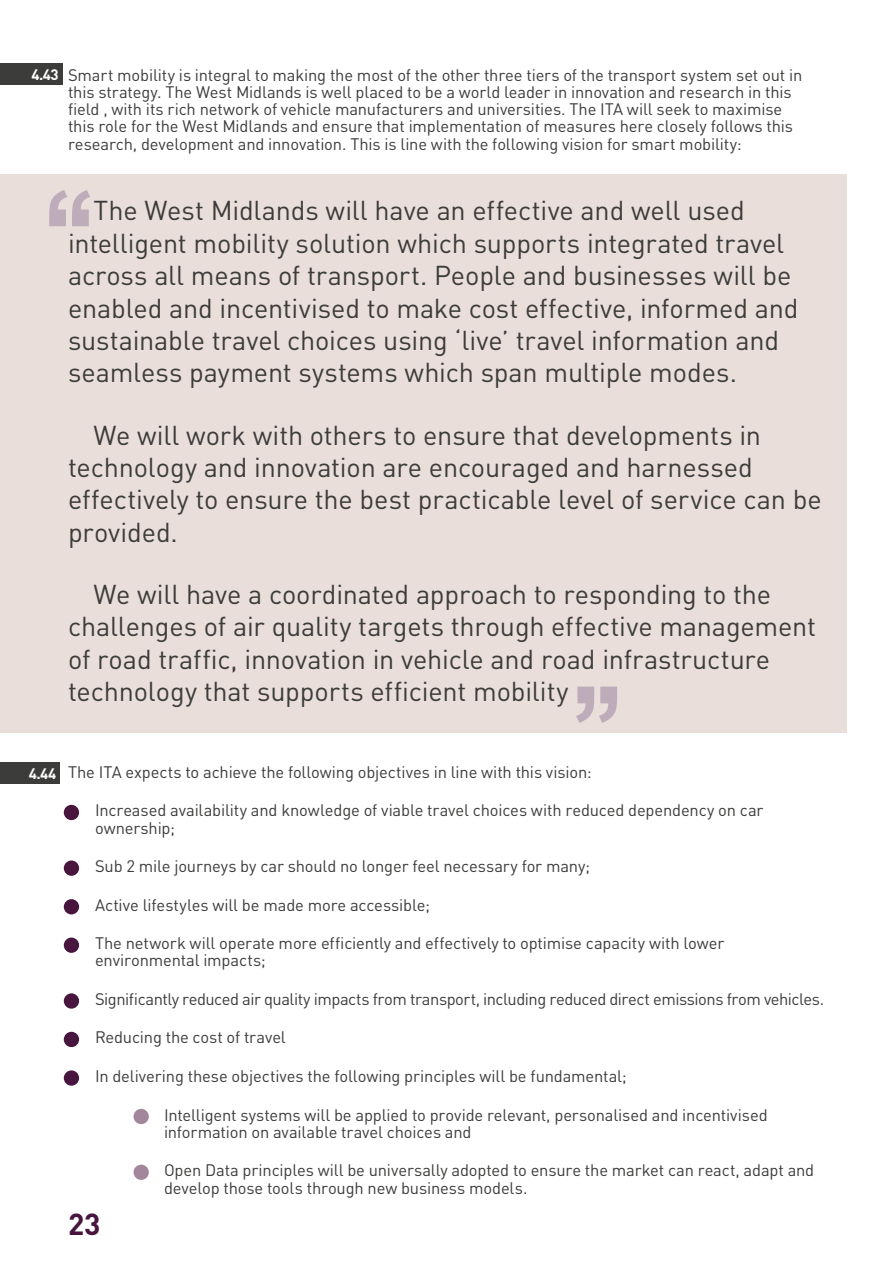
<style>
.page{position:relative;width:893px;height:1263px;background:#fff}
.page>*{position:absolute;margin:0;border:0;box-sizing:border-box;transform-origin:0 0}
.t1{font:700 122.1px "Arial";color:#beacbb}
.t2{font:700 30px "DIN Pro";color:#47153e}
.t3{font:27px/32.4px "DIN Pro";letter-spacing:-.005em;color:#3c3c3b}
.t4{font:16.5px/17.2px "DIN Pro";letter-spacing:-.01em;color:#3c3c3b}
.t5{font:16.5px "DIN Pro";letter-spacing:-.03em;color:#3c3c3b}
.t6{font:700 15px "DIN Pro";color:#fff}
</style>
<div class="page">
<div style="left:0;top:174px;width:846px;height:559px;background:#e9deda"></div>
<div style="left:0;top:64px;width:62px;height:21px;background:#3c3c3b"></div>
<div style="left:0;top:762px;width:60px;height:21px;background:#3c3c3b"></div>
<div style="left:64px;top:805px;width:15px;height:15px;background:#47153e;border-radius:50%"></div>
<div style="left:64px;top:860px;width:15px;height:16px;background:#47153e;border-radius:50%"></div>
<div style="left:64px;top:937px;width:15px;height:16px;background:#47153e;border-radius:50%"></div>
<div style="left:64px;top:993px;width:15px;height:16px;background:#47153e;border-radius:50%"></div>
<div style="left:64px;top:1032px;width:15px;height:15px;background:#47153e;border-radius:50%"></div>
<div style="left:64px;top:1070px;width:15px;height:16px;background:#47153e;border-radius:50%"></div>
<div style="left:134px;top:1109px;width:15px;height:15px;background:#a2879c;border-radius:50%"></div>
<div style="left:134px;top:1164px;width:15px;height:16px;background:#a2879c;border-radius:50%"></div>
<div style="left:64px;top:899px;width:15px;height:15px;background:#47153e;border-radius:50%"></div>
<p class="t6" style="left:31px;top:64px;width:29px">4.43</p>
<p class="t4" style="left:68px;top:65px;width:736px">Smart mobility is integral to making the most of the other three tiers of the transport system set out in this strategy. The West Midlands is well placed to be a world leader in innovation and research in this field , with its rich network of vehicle manufacturers and universities. The ITA will seek to maximise this role for the West Midlands and ensure that implementation of measures here closely follows this research, development and innovation. This is line with the following vision for smart mobility:</p>
<h1 class="t1" style="left:97px;top:334px;width:58px;rotate:-180deg">,,</h1>
<p class="t3" style="left:68px;top:193px;width:732px;text-indent:26px">The West Midlands will have an effective and well used intelligent mobility solution which supports integrated travel across all means of transport. People and businesses will be enabled and incentivised to make cost effective, informed and sustainable travel choices using ‘live’ travel information and seamless payment systems which span multiple modes.</p>
<h3 class="t3" style="left:68px;top:417px;width:755px;text-indent:26px">We will work with others to ensure that developments in technology and innovation are encouraged and harnessed effectively to ensure the best practicable level of service can be provided.</h3>
<h3 class="t3" style="left:68px;top:577px;width:749px;text-indent:26px">We will have a coordinated approach to responding to the challenges of air quality targets through effective management of road traffic, innovation in vehicle and road infrastructure technology that supports efficient mobility</h3>
<h1 class="t1" style="left:569px;top:579px;width:58px">,,</h1>
<p class="t6" style="left:29px;top:763px;width:29px">4.44</p>
<p class="t4" style="left:68px;top:763px;width:525px">The ITA expects to achieve the following objectives in line with this vision:</p>
<p class="t4" style="left:95px;top:801px;width:670px;text-indent:-27px">• Increased availability and knowledge of viable travel choices with reduced dependency on car ownership;</p>
<p class="t4" style="left:68px;top:857px;width:523px">• Sub 2 mile journeys by car should no longer feel necessary for many;</p>
<p class="t4" style="left:68px;top:895px;width:364px">• Active lifestyles will be made more accessible;</p>
<p class="t4" style="left:95px;top:934px;width:631px;text-indent:-27px">• The network will operate more efficiently and effectively to optimise capacity with lower environmental impacts;</p>
<p class="t5" style="left:68px;top:988px;width:758px">• Significantly reduced air quality impacts from transport, including reduced direct emissions from vehicles.</p>
<p class="t4" style="left:68px;top:1028px;width:219px">• Reducing the cost of travel</p>
<p class="t4" style="left:68px;top:1067px;width:560px">• In delivering these objectives the following principles will be fundamental;</p>
<p class="t4" style="left:164px;top:1105px;width:605px;text-indent:-27px">• Intelligent systems will be applied to provide relevant, personalised and incentivised information on available travel choices and</p>
<p class="t4" style="left:164px;top:1161px;width:652px;text-indent:-27px">• Open Data principles will be universally adopted to ensure the market can react, adapt and develop those tools through new business models.</p>
<h2 class="t2" style="left:68px;top:1204px;width:34px">23</h2>
</div>
